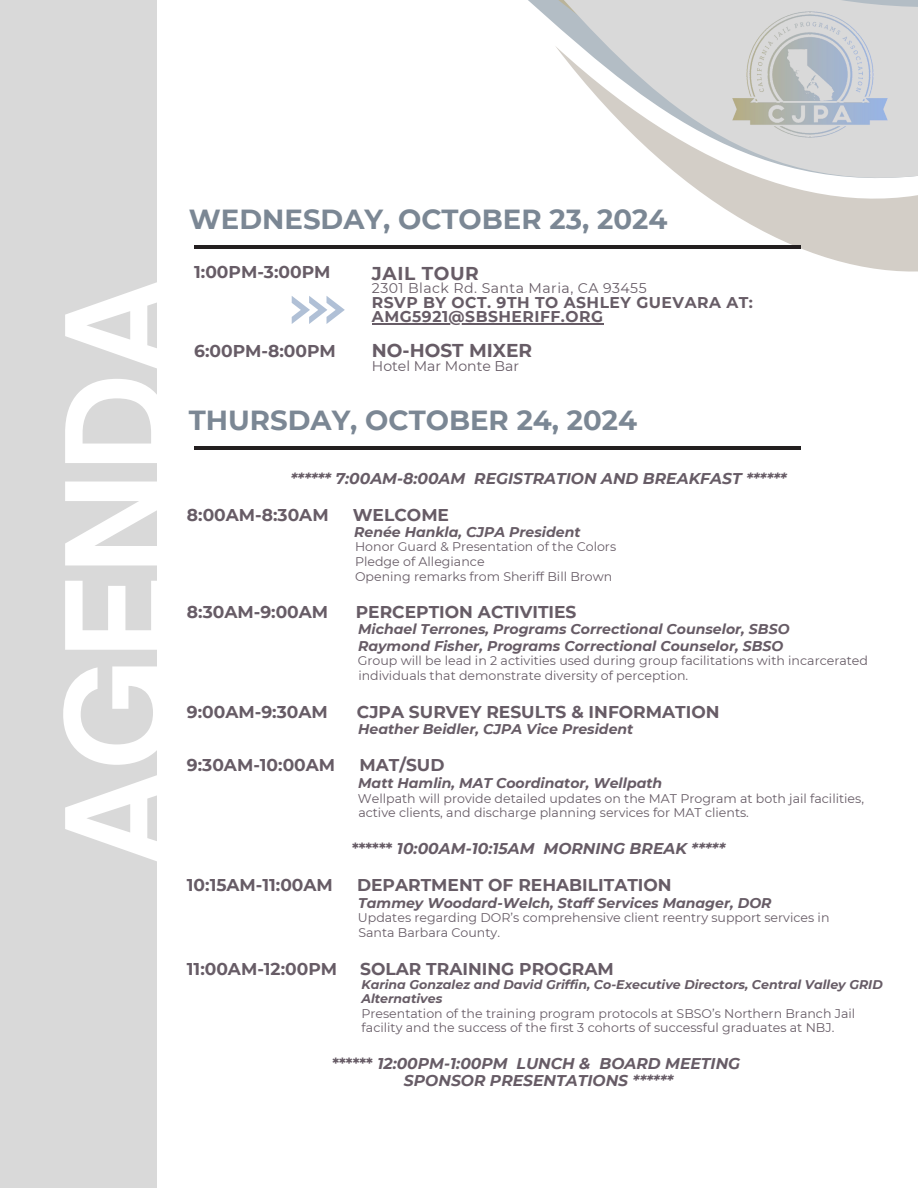
<style>
.page{position:relative;width:918px;height:1188px;background:#fff}
.page>*{position:absolute;margin:0;border:0;box-sizing:border-box;transform-origin:0 0}
.t1{font:700 135.75px "Open Sauce One";color:#fff}
.t2{font:700 27.6px "Montserrat";color:#7b8794}
.t3{font:700 18.6px "Montserrat";color:#675c66}
.t4{font:700 18.6px "Montserrat";letter-spacing:.03em;color:#675c66}
.t5{font:700 17.1px "Montserrat";color:#675c66}
.t6{font:italic 700 15.6px/16.8px "Montserrat";color:#675c66;text-align:center}
.t7{font:700 15.6px/14.7px "Montserrat";letter-spacing:.03em;color:#675c66}
.t8{font:italic 700 14.1px/16.8px "Montserrat";color:#675c66}
.t9{font:14.1px "Montserrat";letter-spacing:.03em;color:#675c66}
.t10{font:14.1px "Montserrat";color:#675c66}
.t11{font:12.6px/14.7px "Montserrat";color:#675c66}
.t12{font:italic 700 12.6px/13.6px "Montserrat";color:#675c66}
.s1{font-style:normal}
</style>
<div class="page">
<svg style="left:528px;top:0;width:390px;height:272px"></svg>
<svg style="left:688px;top:0;width:230px;height:260px"></svg>
<div style="left:0;top:0;width:156px;height:1188px;background:#d9d9d9"></div>
<img style="left:730px;top:8px;width:161px;height:132px">
<hr style="left:194px;top:447px;width:607px;height:3px;background:#231f20">
<hr style="left:194px;top:245px;width:607px;height:4px;background:#231f20">
<svg style="left:292px;top:296px;width:53px;height:28px"></svg>
<hr style="left:372px;top:323px;width:232px;height:2px;background:#675c66">
<p class="t1" style="left:33px;top:866px;width:591px;rotate:-90deg">AGENDA</p>
<h2 class="t2" style="left:189px;top:202px;width:480px">WEDNESDAY, OCTOBER 23, 2024</h2>
<p class="t5" style="left:194px;top:262px;width:138px">1:00PM-3:00PM</p>
<h3 class="t4" style="left:372px;top:262px;width:108px">JAIL TOUR</h3>
<p class="t9" style="left:372px;top:279px;width:276px">2301 Black Rd. Santa Maria, CA 93455</p>
<p class="t7" style="left:372px;top:295px;width:383px">RSVP BY OCT. 9TH TO ASHLEY GUEVARA AT:<br>AMG5921@SBSHERIFF.ORG</p>
<h3 class="t3" style="left:372px;top:339px;width:162px">NO-HOST MIXER</h3>
<p class="t10" style="left:372px;top:357px;width:149px">Hotel Mar Monte Bar</p>
<p class="t2" style="left:189px;top:404px;width:450px">THURSDAY, OCTOBER 24, 2024</p>
<h3 class="t5" style="left:194px;top:340px;width:143px">6:00PM-8:00PM</h3>
<p class="t6" style="left:290px;top:470px;width:498px">****** 7:00AM-8:00AM REGISTRATION AND BREAKFAST ******</p>
<h3 class="t5" style="left:187px;top:504px;width:143px">8:00AM-8:30AM</h3>
<h3 class="t5" style="left:353px;top:504px;width:98px">WELCOME</h3>
<p class="t8" style="left:354px;top:523px;width:228px">Renée Hankla, CJPA President</p>
<p class="t11" style="left:355px;top:539px;width:263px">Honor Guard &amp; Presentation of the Colors<br>Pledge of Allegiance<br>Opening remarks from Sheriff Bill Brown</p>
<h3 class="t5" style="left:187px;top:602px;width:143px">8:30AM-9:00AM</h3>
<h3 class="t5" style="left:356px;top:602px;width:222px">PERCEPTION ACTIVITIES</h3>
<p class="t8" style="left:358px;top:621px;width:433px">Michael Terrones, Programs Correctional Counselor, SBSO<br>Raymond Fisher, Programs Correctional Counselor, SBSO</p>
<p class="t11" style="left:358px;top:654px;width:512px">Group will be lead in 2 activities used during group facilitations with incarcerated individuals that demonstrate diversity of perception.</p>
<h3 class="t5" style="left:187px;top:701px;width:142px">9:00AM-9:30AM</h3>
<h3 class="t5" style="left:357px;top:701px;width:364px">CJPA SURVEY RESULTS &amp; INFORMATION</h3>
<p class="t8" style="left:358px;top:720px;width:277px">Heather Beidler, CJPA Vice President</p>
<h3 class="t5" style="left:187px;top:755px;width:150px">9:30AM-10:00AM</h3>
<h3 class="t5" style="left:359px;top:755px;width:87px">MAT/SUD</h3>
<p class="t8" style="left:358px;top:775px;width:306px">Matt Hamlin, MAT Coordinator, Wellpath</p>
<p class="t11" style="left:358px;top:791px;width:508px">Wellpath will provide detailed updates on the MAT Program at both jail facilities, active clients, and discharge planning services for MAT clients.</p>
<p class="t6" style="left:352px;top:840px;width:375px"><span class="s1">******</span> 10:00AM-10:15AM MORNING BREAK *****</p>
<h3 class="t5" style="left:187px;top:874px;width:147px">10:15AM-11:00AM</h3>
<h3 class="t5" style="left:357px;top:874px;width:316px">DEPARTMENT OF REHABILITATION</h3>
<p class="t8" style="left:358px;top:894px;width:415px">Tammey Woodard-Welch, Staff Services Manager, DOR</p>
<p class="t11" style="left:358px;top:910px;width:473px">Updates regarding DOR’s comprehensive client reentry support services in<br>Santa Barbara County.</p>
<h3 class="t5" style="left:187px;top:958px;width:152px">11:00AM-12:00PM</h3>
<h3 class="t5" style="left:360px;top:958px;width:255px">SOLAR TRAINING PROGRAM</h3>
<p class="t12" style="left:361px;top:978px;width:523px">Karina Gonzalez and David Griffin, Co-Executive Directors, Central Valley GRID<br>Alternatives</p>
<p class="t11" style="left:361px;top:1006px;width:495px">Presentation of the training program protocols at SBSO’s Northern Branch Jail facility and the success of the first 3 cohorts of successful graduates at NBJ.</p>
<p class="t6" style="left:332px;top:1055px;width:409px"><span class="s1">******</span> 12:00PM-1:00PM LUNCH &amp; BOARD MEETING<br>SPONSOR PRESENTATIONS ******</p>
</div>
